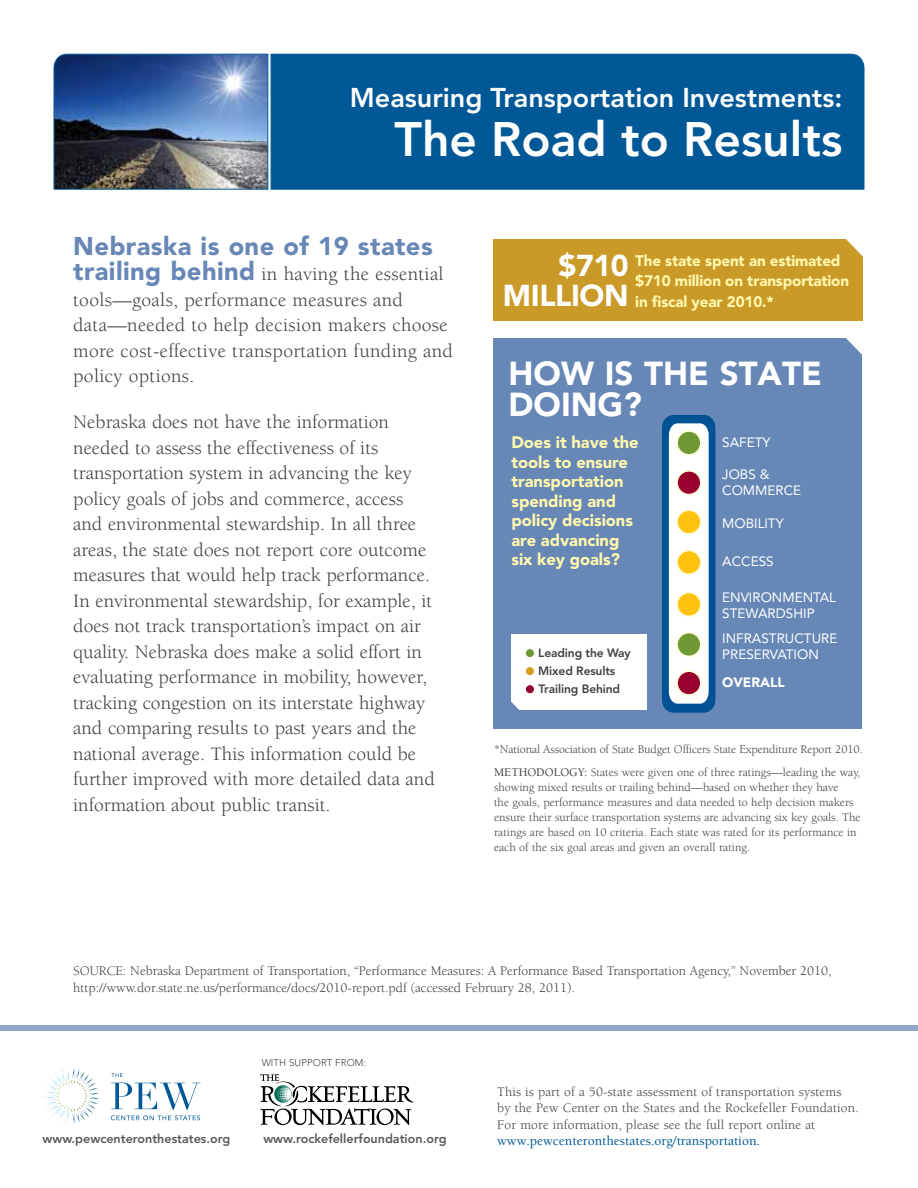
<style>
.page{position:relative;width:918px;height:1188px;background:#fff}
.page>*{position:absolute;margin:0;border:0;box-sizing:border-box;transform-origin:0 0}
.t1{font:800 48px "Avenir LT Std";color:#fff}
.t2{font:900 33px/30.8px "Avenir LT Std";color:#fff}
.t3{font:900 30px/30.8px "Avenir LT Std";letter-spacing:-.01em;color:#fff;text-align:right}
.t4{font:800 27px "Avenir LT Std";color:#fff}
.t5{font:900 25.5px "Avenir LT Std";letter-spacing:.015em;color:#6787b6}
.t6{font:19.5px/25.5px "Berkeley Std";color:#414042}
.t7{font:900 16.5px/19.5px "Avenir LT Std";letter-spacing:-.005em;color:#fff9ae}
.t8{font:900 15.15px/20.4px "Avenir LT Std";letter-spacing:-.01em;color:#fff9ae}
.t9{font:13.5px/16.5px "Berkeley Std";color:#414042}
.t10{font:13.5px/16.2px "Avenir LT Std";color:#fff}
.t11{font:500 13.5px "Berkeley Std";color:#005996}
.t12{font:900 13.5px "Avenir LT Std";color:#fff}
.t13{font:800 12.6px "Avenir LT Std";color:#58595b}
.t14{font:12px/15px "Berkeley Std";color:#414042}
.t15{font:800 12px/18px "Avenir LT Std";letter-spacing:-.01em;color:#414042}
.t16{font:300 9.75px "Avenir LT Std";letter-spacing:.01em;color:#414042}
.s1{font-family:"Avenir LT Std";font-weight:900;font-size:25.5px;color:#6787b6}
.s2{font-weight:500}
</style>
<div class="page">
<div style="left:0;top:1025px;width:918px;height:6px;background:#92a6ca"></div>
<img style="left:54px;top:54px;width:214px;height:136px">
<div style="left:271px;top:54px;width:593px;height:136px;background:#005996"></div>
<div style="left:494px;top:339px;width:368px;height:390px;background:#6787b6"></div>
<div style="left:493px;top:239px;width:369px;height:82px;background:#ca9a29"></div>
<svg style="left:844px;top:338px;width:18px;height:17px"></svg>
<svg style="left:846px;top:239px;width:17px;height:18px"></svg>
<div style="left:511px;top:634px;width:135px;height:76px;background:#fff"></div>
<div style="left:525px;top:649px;width:9px;height:9px;background:#6e9934;border-radius:50%"></div>
<div style="left:525px;top:648px;width:10px;height:10px;border:1px solid #fff;border-radius:50%"></div>
<div style="left:525px;top:667px;width:9px;height:9px;background:#d79e17;border-radius:50%"></div>
<div style="left:525px;top:666px;width:10px;height:10px;border:1px solid #fff;border-radius:50%"></div>
<div style="left:525px;top:685px;width:9px;height:9px;background:#98002e;border-radius:50%"></div>
<div style="left:525px;top:684px;width:10px;height:10px;border:1px solid #fff;border-radius:50%"></div>
<svg style="left:511px;top:701px;width:8px;height:9px"></svg>
<svg style="left:112px;top:1073px;width:11px;height:4px"></svg>
<svg style="left:42px;top:1068px;width:57px;height:56px"></svg>
<svg style="left:111px;top:1083px;width:90px;height:37px"></svg>
<svg style="left:260px;top:1074px;width:153px;height:51px"></svg>
<div style="left:662px;top:415px;width:53px;height:298px;background:#005295;border-radius:12px"></div>
<svg style="left:669px;top:423px;width:40px;height:281px;background:#f8fafb"></svg>
<div style="left:677px;top:471px;width:24px;height:24px;background:#98002e;border-radius:50%"></div>
<div style="left:676px;top:470px;width:26px;height:25px;border:2px solid #fffcd5;border-radius:50%"></div>
<div style="left:677px;top:510px;width:24px;height:24px;background:#ffc20e;border-radius:50%"></div>
<div style="left:676px;top:509px;width:26px;height:26px;border:2px solid #fffcd5;border-radius:50%"></div>
<div style="left:677px;top:551px;width:24px;height:23px;background:#ffc20e;border-radius:50%"></div>
<div style="left:676px;top:550px;width:26px;height:25px;border:2px solid #fffcd5;border-radius:50%"></div>
<div style="left:677px;top:431px;width:24px;height:24px;background:#6e9934;border-radius:50%"></div>
<div style="left:676px;top:430px;width:26px;height:26px;border:2px solid #fffcd5;border-radius:50%"></div>
<div style="left:677px;top:593px;width:24px;height:23px;background:#ffc20e;border-radius:50%"></div>
<div style="left:676px;top:592px;width:26px;height:25px;border:2px solid #fffcd5;border-radius:50%"></div>
<div style="left:677px;top:633px;width:24px;height:23px;background:#6e9934;border-radius:50%"></div>
<div style="left:676px;top:632px;width:26px;height:25px;border:2px solid #fffcd5;border-radius:50%"></div>
<div style="left:677px;top:671px;width:24px;height:24px;background:#98002e;border-radius:50%"></div>
<div style="left:676px;top:670px;width:26px;height:26px;border:2px solid #fffcd5;border-radius:50%"></div>
<h3 class="t4" style="left:350px;top:81px;width:494px">Measuring Transportation Investments:</h3>
<h1 class="t1" style="left:394px;top:111px;width:449px">The Road to Results</h1>
<h3 class="t5" style="left:73px;top:231px;width:361px">Nebraska is one of 19 states</h3>
<p class="t6" style="left:73px;top:262px;width:381px"><span class="s1">trailing behind</span> in having the essential tools—goals, performance measures and data—needed to help decision makers choose more cost-effective transportation funding and policy options.</p>
<p class="t6" style="left:73px;top:410px;width:363px">Nebraska does not have the information needed to assess the effectiveness of its transportation system in advancing the key policy goals of jobs and commerce, access and environmental stewardship. In all three areas, the state does not report core outcome measures that would help track performance.<br>In environmental stewardship, for example, it does not track transportation’s impact on air quality. Nebraska does make a solid effort in evaluating performance in mobility, however, tracking congestion on its interstate highway and comparing results to past years and the national average. This information could be further improved with more detailed data and information about public transit.</p>
<h3 class="t3" style="left:503px;top:250px;width:127px">$710<br>MILLION</h3>
<p class="t8" style="left:635px;top:251px;width:215px">The state spent an estimated $710 million on transportation in fiscal year 2010.*</p>
<h2 class="t2" style="left:508px;top:358px;width:315px">HOW IS THE STATE<br>DOING?</h2>
<p class="t7" style="left:512px;top:433px;width:129px">Does it have the tools to ensure transportation spending and policy decisions are advancing six key goals?</p>
<p class="t10" style="left:722px;top:434px;width:50px">SAFETY</p>
<p class="t10" style="left:722px;top:466px;width:81px">JOBS &amp;<br>COMMERCE</p>
<p class="t10" style="left:722px;top:515px;width:63px">MOBILITY</p>
<p class="t10" style="left:722px;top:554px;width:53px">ACCESS</p>
<p class="t10" style="left:722px;top:589px;width:115px">ENVIRONMENTAL<br>STEWARDSHIP</p>
<p class="t10" style="left:722px;top:630px;width:117px">INFRASTRUCTURE<br>PRESERVATION</p>
<p class="t12" style="left:722px;top:674px;width:64px">OVERALL</p>
<p class="t15" style="left:538px;top:644px;width:94px">Leading the Way<br>Mixed Results<br>Trailing Behind</p>
<p class="t14" style="left:494px;top:738px;width:370px;line-height:23.1px">*National Association of State Budget Officers State Expenditure Report 2010.<br><span class="s2">Methodology:</span> States were given one of three ratings—leading the way,</p>
<p class="t14" style="left:494px;top:780px;width:368px">showing mixed results or trailing behind—based on whether they have<br>the goals, performance measures and data needed to help decision makers ensure their surface transportation systems are advancing six key goals. The ratings are based on 10 criteria. Each state was rated for its performance in each of the six goal areas and given an overall rating.</p>
<p class="t9" style="left:73px;top:963px;width:760px">SOURCE: Nebraska Department of Transportation, “Performance Measures: A Performance Based Transportation Agency,” November 2010, http://www.dor.state.ne.us/performance/docs/2010-report.pdf (accessed February 28, 2011).</p>
<p class="t16" style="left:262px;top:1057px;width:106px">WITH SUPPORT FROM:</p>
<p class="t13" style="left:43px;top:1131px;width:189px">www.pewcenteronthestates.org</p>
<p class="t13" style="left:263px;top:1131px;width:185px">www.rockefellerfoundation.org</p>
<p class="t9" style="left:497px;top:1084px;width:363px">This is part of a 50-state assessment of transportation systems<br>by the Pew Center on the States and the Rockefeller Foundation.<br>For more information, please see the full report online at</p>
<p class="t11" style="left:497px;top:1134px;width:264px">www.pewcenteronthestates.org/transportation.</p>
</div>
